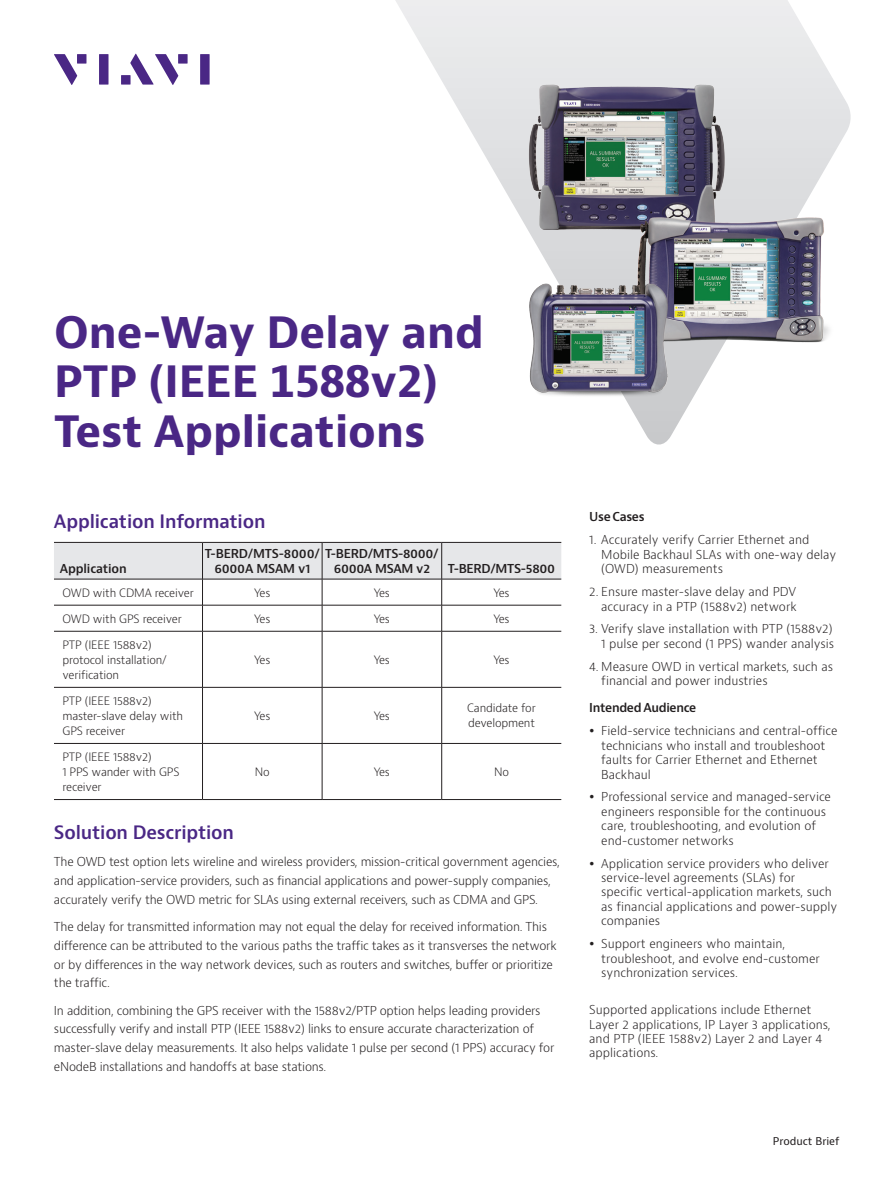
<style>
.page{position:relative;width:893px;height:1191px;background:#fff}
.page>*{position:absolute;margin:0;border:0;box-sizing:border-box;transform-origin:0 0}
.t1{font:700 42px/49.5px "Bernino Sans";color:#4a2785}
.t2{font:600 18px "Bernino Sans";letter-spacing:-.01em;color:#4a2785}
.t3{font:300 12px/14.4px "Bernino Sans";letter-spacing:-.015em;color:#231f20}
.t4{font:600 12px/15px "Bernino Sans";letter-spacing:-.025em;color:#231f20}
.t5{font:300 11.25px/15px "Bernino Sans";letter-spacing:-.015em;color:#231f20}
.t6{font:10.5px "Bernino Sans";color:#231f20}
</style>
<div class="page">
<svg style="left:54px;top:54px;width:23px;height:31px"></svg>
<div style="left:77px;top:54px;width:9px;height:10px;background:#4a2785"></div>
<div style="left:99px;top:54px;width:10px;height:31px;background:#4a2785"></div>
<div style="left:178px;top:54px;width:10px;height:10px;background:#4a2785"></div>
<div style="left:200px;top:54px;width:10px;height:31px;background:#4a2785"></div>
<svg style="left:130px;top:54px;width:48px;height:31px"></svg>
<div style="left:121px;top:75px;width:10px;height:10px;background:#4a2785"></div>
<svg style="left:395px;top:0;width:456px;height:445px"></svg>
<svg style="left:54px;top:542px;width:507px;height:89px"></svg>
<hr style="left:54px;top:631px;width:149px;height:1px;background:#231f20">
<hr style="left:202px;top:631px;width:120px;height:1px;background:#231f20">
<hr style="left:202px;top:631px;width:1px;height:56px;background:#231f20">
<hr style="left:322px;top:631px;width:120px;height:1px;background:#231f20">
<hr style="left:322px;top:631px;width:1px;height:56px;background:#231f20">
<hr style="left:442px;top:631px;width:119px;height:1px;background:#231f20">
<hr style="left:441px;top:631px;width:1px;height:56px;background:#231f20">
<hr style="left:54px;top:687px;width:149px;height:1px;background:#231f20">
<hr style="left:202px;top:687px;width:120px;height:1px;background:#231f20">
<hr style="left:202px;top:687px;width:1px;height:56px;background:#231f20">
<hr style="left:322px;top:687px;width:120px;height:1px;background:#231f20">
<hr style="left:322px;top:687px;width:1px;height:56px;background:#231f20">
<hr style="left:442px;top:687px;width:119px;height:1px;background:#231f20">
<hr style="left:441px;top:687px;width:1px;height:56px;background:#231f20">
<hr style="left:54px;top:743px;width:149px;height:1px;background:#231f20">
<hr style="left:202px;top:743px;width:120px;height:1px;background:#231f20">
<hr style="left:202px;top:743px;width:1px;height:56px;background:#231f20">
<hr style="left:322px;top:743px;width:120px;height:1px;background:#231f20">
<hr style="left:322px;top:743px;width:1px;height:56px;background:#231f20">
<hr style="left:442px;top:743px;width:119px;height:1px;background:#231f20">
<hr style="left:441px;top:743px;width:1px;height:56px;background:#231f20">
<hr style="left:54px;top:799px;width:149px;height:1px;background:#231f20">
<hr style="left:202px;top:799px;width:120px;height:1px;background:#231f20">
<hr style="left:322px;top:799px;width:120px;height:1px;background:#231f20">
<hr style="left:442px;top:799px;width:119px;height:1px;background:#231f20">
<img style="left:514px;top:78px;width:320px;height:324px">
<h1 class="t1" style="left:54px;top:308px;width:431px">One-Way Delay and<br>PTP (IEEE 1588v2)<br>Test Applications</h1>
<h2 class="t2" style="left:54px;top:509px;width:213px">Application Information</h2>
<p class="t4" style="left:60px;top:561px;width:68px">Application</p>
<p class="t4" style="left:214px;top:546px;width:226px;text-indent:-10px">T-BERD/MTS-8000/ T-BERD/MTS-8000/<br>6000A MSAM v1</p>
<p class="t4" style="left:334px;top:561px;width:98px">6000A MSAM v2</p>
<p class="t4" style="left:448px;top:561px;width:109px">T-BERD/MTS-5800</p>
<p class="t5" style="left:62px;top:585px;width:133px">OWD with CDMA receiver</p>
<p class="t5" style="left:254px;top:585px;width:18px">Yes</p>
<p class="t5" style="left:374px;top:585px;width:18px">Yes</p>
<p class="t5" style="left:493px;top:585px;width:18px">Yes</p>
<p class="t5" style="left:62px;top:611px;width:121px">OWD with GPS receiver</p>
<p class="t5" style="left:254px;top:611px;width:18px">Yes</p>
<p class="t5" style="left:374px;top:611px;width:18px">Yes</p>
<p class="t5" style="left:493px;top:611px;width:18px">Yes</p>
<p class="t5" style="left:62px;top:637px;width:106px">PTP (IEEE 1588v2) protocol installation/ verification</p>
<p class="t5" style="left:254px;top:652px;width:18px">Yes</p>
<p class="t5" style="left:374px;top:652px;width:18px">Yes</p>
<p class="t5" style="left:493px;top:652px;width:18px">Yes</p>
<p class="t5" style="left:62px;top:693px;width:122px">PTP (IEEE 1588v2) master-slave delay with<br>GPS receiver</p>
<p class="t5" style="left:62px;top:749px;width:119px">PTP (IEEE 1588v2)<br>1 PPS wander with GPS receiver</p>
<p class="t5" style="left:254px;top:708px;width:18px">Yes</p>
<p class="t5" style="left:374px;top:708px;width:18px">Yes</p>
<p class="t5" style="left:467px;top:701px;width:70px">Candidate for development</p>
<p class="t5" style="left:255px;top:764px;width:16px">No</p>
<p class="t5" style="left:374px;top:764px;width:18px">Yes</p>
<p class="t5" style="left:494px;top:764px;width:16px">No</p>
<h2 class="t2" style="left:54px;top:821px;width:181px">Solution Description</h2>
<p class="t3" style="left:54px;top:852px;width:507px;line-height:18.8px">The OWD test option lets wireline and wireless providers, mission-critical government agencies, and application-service providers, such as financial applications and power-supply companies, accurately verify the OWD metric for SLAs using external receivers, such as CDMA and GPS.</p>
<p class="t3" style="left:54px;top:917px;width:504px;line-height:18.8px">The delay for transmitted information may not equal the delay for received information. This difference can be attributed to the various paths the traffic takes as it transverses the network or by differences in the way network devices, such as routers and switches, buffer or prioritize the traffic.</p>
<p class="t3" style="left:54px;top:1001px;width:502px;line-height:18.8px">In addition, combining the GPS receiver with the 1588v2/PTP option helps leading providers successfully verify and install PTP (IEEE 1588v2) links to ensure accurate characterization of master-slave delay measurements. It also helps validate 1 pulse per second (1 PPS) accuracy for eNodeB installations and handoffs at base stations.</p>
<p class="t4" style="left:589px;top:510px;width:57px">Use Cases</p>
<p class="t3" style="left:601px;top:533px;width:237px;text-indent:-12px">1. Accurately verify Carrier Ethernet and<br>Mobile Backhaul SLAs with one-way delay (OWD) measurements</p>
<p class="t3" style="left:589px;top:585px;width:209px;text-align:right">2. Ensure master-slave delay and PDV accuracy in a PTP (1588v2) network</p>
<p class="t3" style="left:589px;top:622px;width:246px;text-align:right">3. Verify slave installation with PTP (1588v2)<br>1 pulse per second (1 PPS) wander analysis</p>
<p class="t3" style="left:601px;top:659px;width:233px;text-indent:-12px">4. Measure OWD in vertical markets, such as financial and power industries</p>
<p class="t4" style="left:589px;top:701px;width:109px">Intended Audience</p>
<p class="t3" style="left:601px;top:724px;width:238px">Field-service technicians and central-office technicians who install and troubleshoot faults for Carrier Ethernet and Ethernet Backhaul</p>
<p class="t3" style="left:601px;top:790px;width:231px">Professional service and managed-service engineers responsible for the continuous care, troubleshooting, and evolution of end-customer networks</p>
<p class="t3" style="left:601px;top:856px;width:237px">Application service providers who deliver service-level agreements (SLAs) for specific vertical-application markets, such as financial applications and power-supply companies</p>
<p class="t3" style="left:601px;top:936px;width:220px">Support engineers who maintain, troubleshoot, and evolve end-customer synchronization services.</p>
<p class="t3" style="left:589px;top:1003px;width:243px">Supported applications include Ethernet Layer 2 applications, IP Layer 3 applications, and PTP (IEEE 1588v2) Layer 2 and Layer 4 applications.</p>
<p class="t6" style="left:773px;top:1134px;width:68px">Product Brief</p>
</div>
